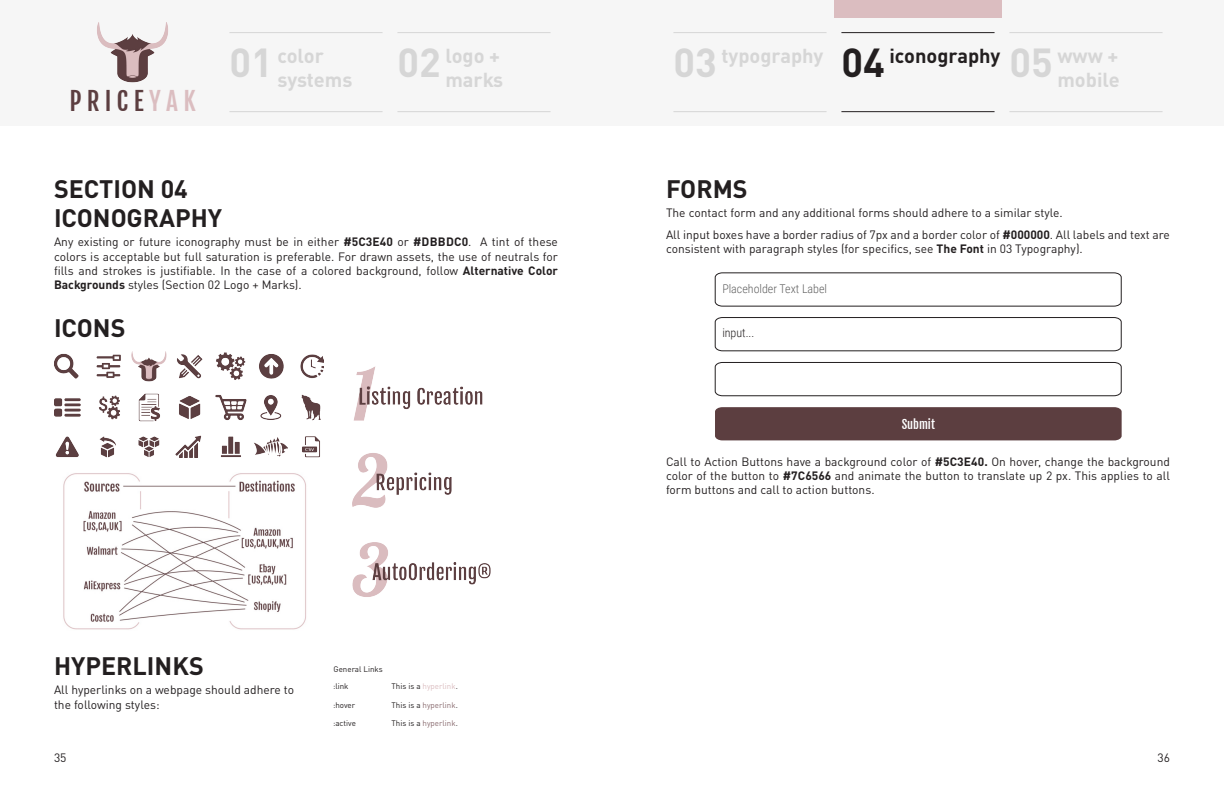
<style>
.page{position:relative;width:1224px;height:792px;background:#fff}
.page>*{position:absolute;margin:0;border:0;box-sizing:border-box;transform-origin:0 0}
.t1{font:700 40px "DIN Pro";color:#d6d6d6}
.t2{font:700 40px "DIN Pro";color:#231f20}
.t3{font:700 25px "DIN Pro";color:#231f20}
.t4{font:25px "Fjalla One";color:#5c3e40}
.t5{font:700 20px/24px "DIN Pro";color:#d6d6d6}
.t6{font:700 20px "DIN Pro";color:#231f20}
.t7{font:12px/14.4px "DIN Pro";color:#231f20;text-align:justify}
.t8{font:300 12px "Roboto Condensed";color:#616161}
.t9{font:300 12px "Roboto Condensed";color:#231f20}
.t10{font:12px "Fjalla One";color:#fff}
.t11{font:8px "DIN Pro";color:#8a6c70}
.t12{font:8px "DIN Pro";color:#231f20}
.t13{font:8px "DIN Pro";color:#dbbdc0}
.s1{color:#dbbdc0}
.s2{font-weight:700}
.s3{color:#231f20}
</style>
<div class="page">
<div style="left:0;top:0;width:1224px;height:126px;background:#f6f6f6"></div>
<hr style="left:229px;top:32px;width:154px;height:1px;background:#d6d6d6">
<hr style="left:397px;top:32px;width:154px;height:1px;background:#d6d6d6">
<hr style="left:229px;top:111px;width:154px;height:1px;background:#d6d6d6">
<hr style="left:397px;top:111px;width:154px;height:1px;background:#d6d6d6">
<hr style="left:673px;top:32px;width:154px;height:1px;background:#d6d6d6">
<hr style="left:841px;top:32px;width:154px;height:1px;background:#231f20">
<hr style="left:1009px;top:32px;width:154px;height:1px;background:#d6d6d6">
<hr style="left:673px;top:111px;width:154px;height:1px;background:#d6d6d6">
<hr style="left:841px;top:111px;width:154px;height:1px;background:#231f20">
<hr style="left:1009px;top:111px;width:154px;height:1px;background:#d6d6d6">
<div style="left:834px;top:0;width:168px;height:18px;background:#dbbdc0"></div>
<img style="left:97px;top:22px;width:71px;height:61px">
<svg style="left:715px;top:272px;width:407px;height:35px"></svg>
<svg style="left:715px;top:317px;width:407px;height:34px"></svg>
<svg style="left:715px;top:362px;width:407px;height:34px"></svg>
<div style="left:715px;top:407px;width:407px;height:33px;background:#5c3e40"></div>
<img style="left:54px;top:351px;width:270px;height:106px">
<img style="left:352px;top:453px;width:100px;height:55px">
<img style="left:354px;top:366px;width:129px;height:55px">
<img style="left:352px;top:542px;width:139px;height:55px">
<img style="left:63px;top:473px;width:243px;height:157px">
<p class="t4" style="left:69px;top:85px;width:128px">P R I C E <span class="s1">Y A K</span></p>
<p class="t1" style="left:229px;top:29px;width:45px">01</p>
<p class="t1" style="left:397px;top:29px;width:45px">02</p>
<p class="t5" style="left:445px;top:41px;width:59px">logo + marks</p>
<p class="t1" style="left:673px;top:29px;width:45px">03</p>
<p class="t2" style="left:841px;top:29px;width:45px">04</p>
<p class="t1" style="left:1009px;top:29px;width:45px">05</p>
<p class="t5" style="left:721px;top:41px;width:104px">typography</p>
<p class="t6" style="left:889px;top:39px;width:113px">iconography</p>
<p class="t5" style="left:1057px;top:41px;width:64px">www + mobile</p>
<p class="t5" style="left:277px;top:41px;width:48px">color</p>
<p class="t5" style="left:277px;top:65px;width:76px">systems</p>
<p class="t3" style="left:54px;top:168px;width:135px">SECTION 04</p>
<p class="t3" style="left:54px;top:197px;width:170px">ICONOGRAPHY</p>
<p class="t7" style="left:54px;top:233px;width:506px">Any existing or future iconography must be in either <span class="s2">#5C3E40</span> or <span class="s2">#DBBDC0</span>. A tint of these colors is acceptable but full saturation is preferable. For drawn assets, the use of neutrals for fills and strokes is justifiable. In the case of a colored background, follow <span class="s2">Alternative Color Backgrounds</span> styles (Section 02 Logo + Marks).</p>
<p class="t3" style="left:54px;top:307px;width:73px">ICONS</p>
<p class="t3" style="left:54px;top:645px;width:151px">HYPERLINKS</p>
<p class="t7" style="left:54px;top:682px;width:242px">All hyperlinks on a webpage should adhere to the following styles:</p>
<p class="t12" style="left:334px;top:663px;width:51px">General Links</p>
<p class="t12" style="left:333px;top:680px;width:17px">:link</p>
<p class="t12" style="left:333px;top:698px;width:24px">:hover</p>
<p class="t12" style="left:333px;top:717px;width:24px">:active</p>
<p class="t13" style="left:392px;top:680px;width:68px"><span class="s3">This is a</span> hyperlink<span class="s3">.</span></p>
<p class="t11" style="left:392px;top:698px;width:68px"><span class="s3">This is a</span> hyperlink<span class="s3">.</span></p>
<p class="t11" style="left:392px;top:717px;width:68px"><span class="s3">This is a</span> hyperlink<span class="s3">.</span></p>
<p class="t3" style="left:666px;top:168px;width:83px">FORMS</p>
<p class="t7" style="left:666px;top:205px;width:398px">The contact form and any additional forms should adhere to a similar style.</p>
<p class="t7" style="left:666px;top:226px;width:506px">All input boxes have a border radius of 7px and a border color of <span class="s2">#000000</span>. All labels and text are consistent with paragraph styles (for specifics, see <span class="s2">The Font</span> in 03 Typography).</p>
<p class="t8" style="left:722px;top:280px;width:106px">Placeholder Text Label</p>
<p class="t9" style="left:722px;top:325px;width:33px">input...</p>
<p class="t10" style="left:902px;top:417px;width:35px">Submit</p>
<p class="t7" style="left:666px;top:453px;width:505px">Call to Action Buttons have a background color of <span class="s2">#5C3E40.</span> On hover, change the background color of the button to <span class="s2">#7C6566</span> and animate the button to translate up 2 px. This applies to all form buttons and call to action buttons.</p>
<p class="t7" style="left:54px;top:750px;width:14px">35</p>
<p class="t7" style="left:1157px;top:750px;width:14px">36</p>
</div>
